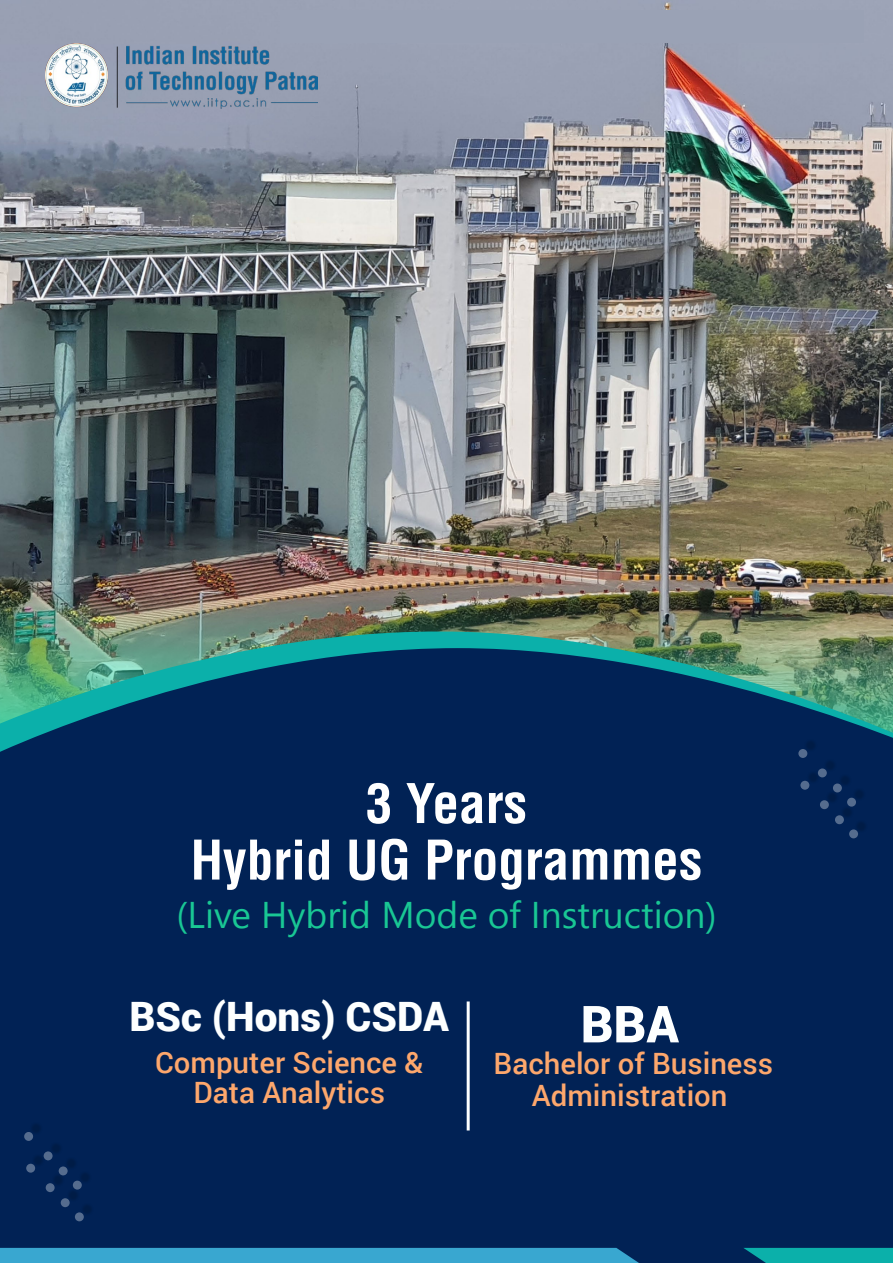
<style>
.page{position:relative;width:893px;height:1263px;background:#fff}
.page>*{position:absolute;margin:0;border:0;box-sizing:border-box;transform-origin:0 0}
.t1{font:700 condensed 53.25px/56.6px "Helvetica LT";color:#fff;text-align:center}
.t2{font:900 51.15px "Roboto";color:#fdffff}
.t3{font:900 40.5px "Roboto";color:#fdffff}
.t4{font:37.2px "Segoe UI Emoji";color:#19c794}
.t5{font:500 29.4px/32px "Roboto";color:#fda76c;text-align:center}
</style>
<div class="page">
<img style="left:0;top:0;width:893px;height:624px">
<div style="left:281px;top:10px;width:583px;height:33px;background:#9aa2b5"></div>
<img style="left:0;top:624px;width:893px;height:24px">
<div style="left:0;top:648px;width:893px;height:615px;background:#012255"></div>
<img style="left:45px;top:44px;width:273px;height:66px">
<div style="left:806px;top:770px;width:13px;height:14px;background:#001f4e"></div>
<svg style="left:800px;top:781px;width:9px;height:9px"></svg>
<div style="left:825px;top:790px;width:14px;height:14px;background:#001f4e"></div>
<svg style="left:820px;top:800px;width:9px;height:9px"></svg>
<div style="left:840px;top:805px;width:14px;height:14px;background:#001f4e"></div>
<div style="left:835px;top:815px;width:9px;height:9px;background:#556c8e;border-radius:50%"></div>
<div style="left:855px;top:819px;width:13px;height:14px;background:#001f4d"></div>
<div style="left:849px;top:829px;width:9px;height:9px;background:#556c8e;border-radius:50%"></div>
<div style="left:804px;top:739px;width:13px;height:14px;background:#001e4d"></div>
<div style="left:798px;top:749px;width:9px;height:9px;background:#556c8e;border-radius:50%"></div>
<div style="left:823px;top:758px;width:14px;height:14px;background:#001f4e"></div>
<div style="left:818px;top:768px;width:9px;height:9px;background:#556c8e;border-radius:50%"></div>
<div style="left:838px;top:773px;width:14px;height:14px;background:#001f4e"></div>
<div style="left:833px;top:783px;width:9px;height:9px;background:#556c8e;border-radius:50%"></div>
<div style="left:853px;top:787px;width:13px;height:14px;background:#001f4e"></div>
<div style="left:847px;top:798px;width:9px;height:9px;background:#556c8e;border-radius:50%"></div>
<div style="left:32px;top:1153px;width:13px;height:14px;background:#001f4e"></div>
<svg style="left:26px;top:1164px;width:9px;height:9px"></svg>
<div style="left:51px;top:1173px;width:14px;height:14px;background:#001f4d"></div>
<svg style="left:46px;top:1183px;width:9px;height:9px"></svg>
<div style="left:66px;top:1188px;width:14px;height:14px;background:#001f4e"></div>
<svg style="left:61px;top:1198px;width:9px;height:9px"></svg>
<div style="left:80px;top:1202px;width:14px;height:14px;background:#001f4e"></div>
<div style="left:75px;top:1212px;width:9px;height:9px;background:#556c8e;border-radius:50%"></div>
<div style="left:30px;top:1121px;width:13px;height:14px;background:#001f4e"></div>
<svg style="left:24px;top:1132px;width:9px;height:9px"></svg>
<div style="left:49px;top:1141px;width:14px;height:14px;background:#001f4e"></div>
<svg style="left:44px;top:1151px;width:9px;height:9px"></svg>
<div style="left:64px;top:1156px;width:14px;height:14px;background:#001f4e"></div>
<svg style="left:59px;top:1166px;width:9px;height:9px"></svg>
<div style="left:78px;top:1170px;width:14px;height:14px;background:#001f4e"></div>
<svg style="left:73px;top:1180px;width:9px;height:9px"></svg>
<hr style="left:467px;top:1001px;width:3px;height:129px;background:#fdffff">
<svg style="left:743px;top:1248px;width:150px;height:15px;background:#0aa4a3"></svg>
<div style="left:0;top:1248px;width:639px;height:15px;background:#39a7d0"></div>
<svg style="left:385px;top:902px;width:26px;height:26px"></svg>
<svg style="left:438px;top:900px;width:38px;height:28px"></svg>
<svg style="left:510px;top:900px;width:11px;height:28px"></svg>
<svg style="left:534px;top:902px;width:3px;height:26px"></svg>
<svg style="left:593px;top:909px;width:10px;height:19px"></svg>
<svg style="left:626px;top:909px;width:14px;height:19px"></svg>
<svg style="left:656px;top:901px;width:4px;height:27px"></svg>
<svg style="left:706px;top:902px;width:8px;height:32px"></svg>
<div style="left:179px;top:900px;width:189px;height:37px;background:#012255"></div>
<h1 class="t1" style="left:190px;top:775px;width:513px">3 Years<br>Hybrid UG Programmes</h1>
<p class="t4" style="left:415px;top:892px;width:292px">□ □ ■▲▼ ◆ ▼□■</p>
<h3 class="t3" style="left:130px;top:988px;width:321px">BSc (Hons) CSDA</h3>
<p class="t5" style="left:155px;top:1047px;width:270px;line-height:30px">Computer Science &amp;<br>Data Analytics</p>
<h2 class="t2" style="left:581px;top:988px;width:100px">BBA</h2>
<p class="t5" style="left:494px;top:1047px;width:281px">Bachelor of Business<br>Administration</p>
</div>
